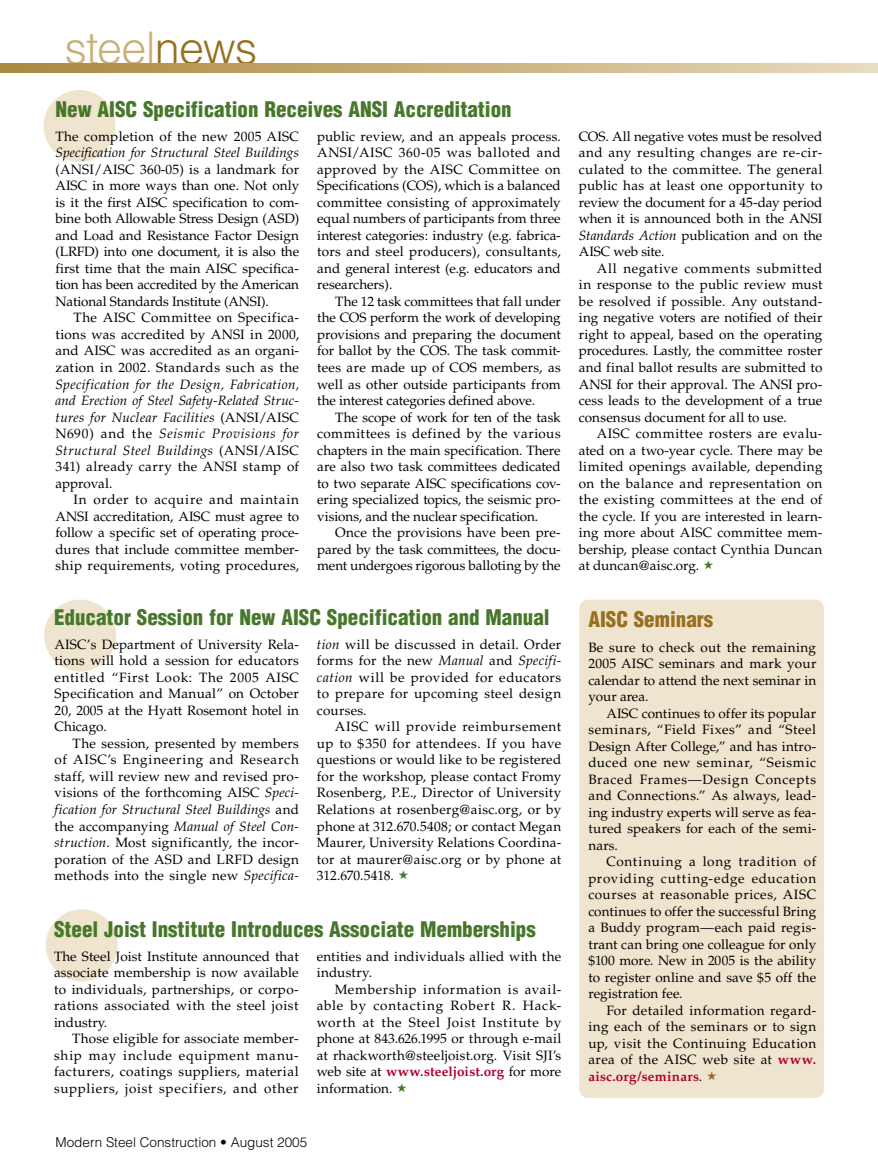
<style>
.page{position:relative;width:878px;height:1175px;background:#fff}
.page>*{position:absolute;margin:0;border:0;box-sizing:border-box;transform-origin:0 0}
.t1{font:300 45px "Helvetica";letter-spacing:-.02em;color:#c9b07b}
.t2{font:900 condensed 21px "Helvetica";color:#47772b}
.t3{font:900 condensed 21px "Helvetica";color:#986f20}
.t4{font:13.5px/16.5px "Palatino";letter-spacing:.015em;color:#000;text-align:justify}
.t5{font:italic 13.5px/16.5px "Palatino";letter-spacing:.02em;color:#000;text-align:justify}
.t6{font:300 13.5px "Helvetica";color:#000}
.s1{color:#986f20}
.s2{font-style:normal}
.s3{font-style:italic}
.s4{font-weight:700;color:#af002c}
</style>
<div class="page">
<div style="left:46px;top:909px;width:72px;height:72px;background:#efe5ce;border-radius:50%"></div>
<div style="left:579px;top:599px;width:245px;height:499px;background:#efe5ce"></div>
<div style="left:44px;top:599px;width:72px;height:72px;background:#efe5ce;border-radius:50%"></div>
<div style="left:43px;top:90px;width:72px;height:72px;background:#efe5ce;border-radius:50%"></div>
<svg style="left:0;top:63px;width:864px;height:9px;background:#c8af7a"></svg>
<div style="left:864px;top:63px;width:14px;height:9px;background:#e8dcc3"></div>
<svg style="left:707px;top:1071px;width:9px;height:9px"></svg>
<h1 class="t1" style="left:64px;top:20px;width:194px">steel<span class="s1">news</span></h1>
<h2 class="t2" style="left:55px;top:96px;width:457px">New AISC Specification Receives ANSI Accreditation</h2>
<p class="t4" style="left:55px;top:128px;width:245px">The completion of the new 2005 AISC</p>
<p class="t5" style="left:55px;top:145px;width:245px">Specification for Structural Steel Buildings</p>
<p class="t4" style="left:55px;top:161px;width:245px">(ANSI/AISC 360-05) is a landmark for AISC in more ways than one. Not only is it the first AISC specification to com&shy;bine both Allowable Stress Design (ASD) and Load and Resistance Factor Design (LRFD) into one document, it is also the first time that the main AISC specifica&shy;tion has been accredited by the American National Standards Institute (ANSI).</p>
<p class="t4" style="left:55px;top:310px;width:245px;text-indent:18px">The AISC Committee on Specifica&shy;tions was accredited by ANSI in 2000, and AISC was accredited as an organi&shy;zation in 2002. Standards such as the</p>
<p class="t5" style="left:55px;top:376px;width:245px">Specification for the Design, Fabrication, and Erection of Steel Safety-Related Struc&shy;tures for Nuclear Facilities <span class="s2">(ANSI/AISC N690) and the</span> Seismic Provisions for Structural Steel Buildings <span class="s2">(ANSI/AISC 341) already carry the ANSI stamp of approval.</span></p>
<p class="t4" style="left:55px;top:491px;width:245px;text-indent:18px">In order to acquire and maintain ANSI accreditation, AISC must agree to follow a specific set of operating proce&shy;dures that include committee member&shy;ship requirements, voting procedures,</p>
<p class="t4" style="left:317px;top:128px;width:245px">public review, and an appeals process.<br>ANSI/AISC 360-05 was balloted and approved by the AISC Committee on Specifications (COS), which is a balanced committee consisting of approximately equal numbers of participants from three interest categories: industry (e.g. fabrica&shy;tors and steel producers), consultants, and general interest (e.g. educators and researchers).</p>
<p class="t4" style="left:317px;top:293px;width:245px;text-indent:18px">The 12 task committees that fall under the COS perform the work of developing provisions and preparing the document for ballot by the COS. The task commit&shy;tees are made up of COS members, as well as other outside participants from the interest categories defined above.</p>
<p class="t4" style="left:317px;top:409px;width:245px;text-indent:18px">The scope of work for ten of the task committees is defined by the various chapters in the main specification. There are also two task committees dedicated to two separate AISC specifications cov&shy;ering specialized topics, the seismic pro&shy;visions, and the nuclear specification.</p>
<p class="t4" style="left:317px;top:524px;width:245px;text-indent:18px">Once the provisions have been pre&shy;pared by the task committees, the docu&shy;ment undergoes rigorous balloting by the</p>
<p class="t4" style="left:579px;top:128px;width:245px">COS. All negative votes must be resolved and any resulting changes are re-cir&shy;culated to the committee. The general public has at least one opportunity to review the document for a 45-day period when it is announced both in the ANSI <span class="s3">Standards Action</span> publication and on the AISC web site.</p>
<p class="t4" style="left:579px;top:260px;width:245px;text-indent:18px">All negative comments submitted in response to the public review must be resolved if possible. Any outstand&shy;ing negative voters are notified of their right to appeal, based on the operating procedures. Lastly, the committee roster and final ballot results are submitted to ANSI for their approval. The ANSI pro&shy;cess leads to the development of a true consensus document for all to use.</p>
<p class="t4" style="left:579px;top:425px;width:245px;text-indent:18px">AISC committee rosters are evalu&shy;ated on a two-year cycle. There may be limited openings available, depending on the balance and representation on the existing committees at the end of the cycle. If you are interested in learn&shy;ing more about AISC committee mem&shy;bership, please contact Cynthia Duncan at duncan@aisc.org.</p>
<h2 class="t2" style="left:54px;top:604px;width:497px">Educator Session for New AISC Specification and Manual</h2>
<h2 class="t3" style="left:588px;top:606px;width:126px">AISC Seminars</h2>
<p class="t4" style="left:588px;top:639px;width:229px">Be sure to check out the remaining 2005 AISC seminars and mark your calendar to attend the next seminar in your area.</p>
<p class="t4" style="left:588px;top:705px;width:229px;text-indent:18px">AISC continues to offer its popular seminars, “Field Fixes” and “Steel Design After College,” and has intro&shy;duced one new seminar, “Seismic Braced Frames—Design Concepts and Connections.” As always, lead&shy;ing industry experts will serve as fea&shy;tured speakers for each of the semi&shy;nars.</p>
<p class="t4" style="left:588px;top:853px;width:229px;text-indent:18px">Continuing a long tradition of providing cutting-edge education courses at reasonable prices, AISC continues to offer the successful Bring a Buddy program—each paid regis&shy;trant can bring one colleague for only $100 more. New in 2005 is the ability to register online and save $5 off the registration fee.</p>
<p class="t4" style="left:588px;top:1002px;width:229px;text-indent:18px">For detailed information regard&shy;ing each of the seminars or to sign up, visit the Continuing Education area of the AISC web site at <span class="s4">www. aisc.org/seminars</span>.</p>
<p class="t4" style="left:55px;top:636px;width:246px">AISC’s Department of University Rela&shy;tions will hold a session for educators entitled “First Look: The 2005 AISC Specification and Manual” on October 20, 2005 at the Hyatt Rosemont hotel in Chicago.</p>
<p class="t4" style="left:55px;top:735px;width:246px;text-indent:18px">The session, presented by members of AISC’s Engineering and Research staff, will review new and revised pro&shy;visions of the forthcoming AISC <span class="s3">Speci&shy;fication for Structural Steel Buildings</span> and the accompanying <span class="s3">Manual of Steel Con&shy;struction</span>. Most significantly, the incor&shy;poration of the ASD and LRFD design methods into the single new <span class="s3">Specifica-</span></p>
<p class="t4" style="left:317px;top:636px;width:246px"><span class="s3">tion</span> will be discussed in detail. Order forms for the new <span class="s3">Manual</span> and <span class="s3">Specifi&shy;cation</span> will be provided for educators to prepare for upcoming steel design courses.</p>
<p class="t4" style="left:317px;top:719px;width:246px;text-indent:18px">AISC will provide reimbursement up to $350 for attendees. If you have questions or would like to be registered for the workshop, please contact Fromy Rosenberg, P.E., Director of University Relations at rosenberg@aisc.org, or by phone at 312.670.5408; or contact Megan Maurer, University Relations Coordina&shy;tor at maurer@aisc.org or by phone at 312.670.5418.</p>
<h2 class="t2" style="left:54px;top:915px;width:483px">Steel Joist Institute Introduces Associate Memberships</h2>
<p class="t4" style="left:316px;top:948px;width:246px">entities and individuals allied with the industry.</p>
<p class="t4" style="left:316px;top:981px;width:246px;text-indent:18px">Membership information is avail&shy;able by contacting Robert R. Hack&shy;worth at the Steel Joist Institute by phone at 843.626.1995 or through e-mail at rhackworth@steeljoist.org. Visit SJI’s web site at <span class="s4">www.steeljoist.org</span> for more information.</p>
<p class="t4" style="left:54px;top:948px;width:246px">The Steel Joist Institute announced that associate membership is now available to individuals, partnerships, or corpo&shy;rations associated with the steel joist industry.</p>
<p class="t4" style="left:54px;top:1030px;width:246px;text-indent:18px">Those eligible for associate member&shy;ship may include equipment manu&shy;facturers, coatings suppliers, material suppliers, joist specifiers, and other</p>
<p class="t6" style="left:55px;top:1133px;width:253px">Modern Steel Construction • August 2005</p>
</div>
